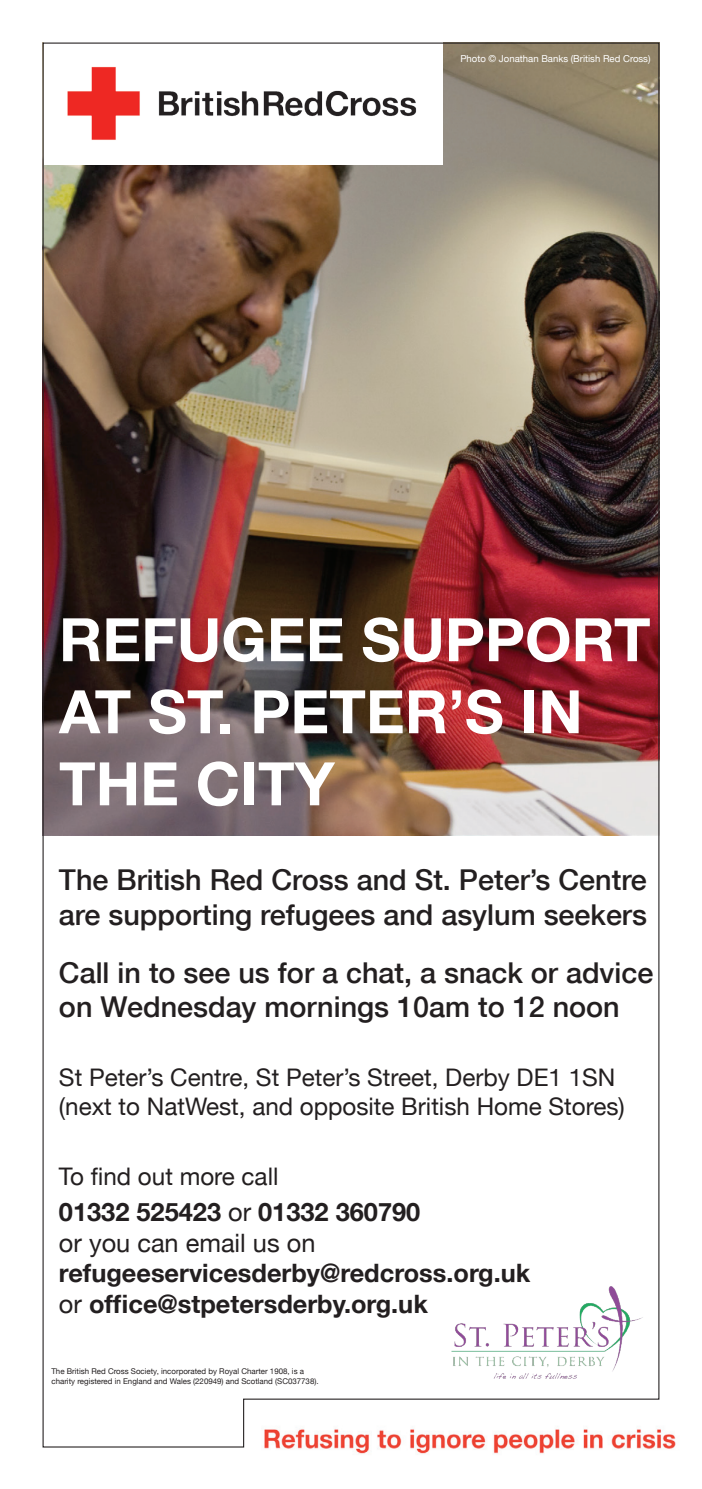
<style>
.page{position:relative;width:702px;height:1489px;background:#fff}
.page>*{position:absolute;margin:0;border:0;box-sizing:border-box;transform-origin:0 0}
.t1{font:700 60px/72px "Helvetica Neue";color:#fff}
.t2{font:500 28.75px/34.5px "Helvetica Neue";color:#231f20}
.t3{font:700 25.25px/30.5px "Helvetica Neue";color:#231f20}
.t4{font:24.25px/29px "Helvetica Neue";color:#231f20}
.t5{font:9.5px "Helvetica Neue";color:#fff}
.t6{font:8px/9.5px "Helvetica Neue";color:#231f20}
.s1{font-weight:400}
</style>
<div class="page">
<img style="left:264px;top:1429px;width:412px;height:25px">
<img style="left:42px;top:42px;width:618px;height:1405px">
<p class="t5" style="left:460px;top:53px;width:192px">Photo © Jonathan Banks (British Red Cross)</p>
<h1 class="t1" style="left:59px;top:602px;width:593px">REFUGEE SUPPORT<br>AT ST. PETER’S IN<br>THE CITY</h1>
<p class="t2" style="left:59px;top:862px;width:589px">The British Red Cross and St. Peter’s Centre are supporting refugees and asylum seekers</p>
<p class="t2" style="left:59px;top:954px;width:596px">Call in to see us for a chat, a snack or advice on Wednesday mornings 10am to 12 noon</p>
<p class="t4" style="left:59px;top:1062px;width:567px">St Peter’s Centre, St Peter’s Street, Derby DE1 1SN (next to NatWest, and opposite British Home Stores)</p>
<p class="t4" style="left:59px;top:1161px;width:221px">To find out more call</p>
<p class="t3" style="left:59px;top:1196px;width:363px">01332 525423 <span class="s1">or</span> 01332 360790 <span class="s1">or you can email us on</span></p>
<p class="t3" style="left:59px;top:1257px;width:473px">refugeeservicesderby@redcross.org.uk <span class="s1">or</span> office@stpetersderby.org.uk</p>
<p class="t6" style="left:51px;top:1366px;width:269px">The British Red Cross Society, incorporated by Royal Charter 1908, is a charity registered in England and Wales (220949) and Scotland (SC037738).</p>
</div>
